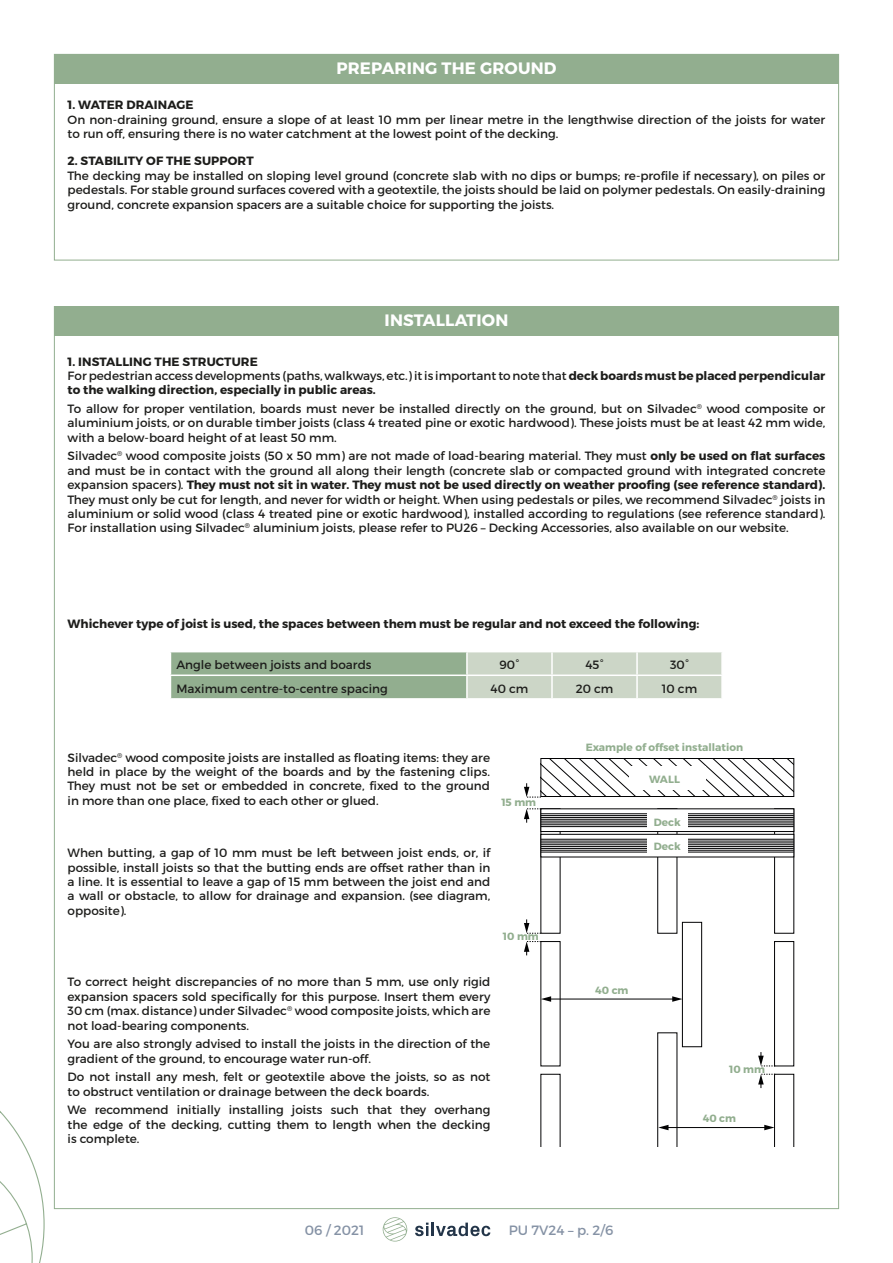
<style>
.page{position:relative;width:893px;height:1263px;background:#fff}
.page>*{position:absolute;margin:0;border:0;box-sizing:border-box;transform-origin:0 0}
.t1{font:700 16.5px "Montserrat";letter-spacing:.01em;color:#fff}
.t2{font:13.5px "Montserrat";color:#8592a5}
.t3{font:12px/14.4px "Montserrat";color:#1d1d1b;text-align:justify}
.t4{font:700 12px/14.4px "Montserrat";color:#1d1d1b}
.t5{font:700 10.5px "Montserrat";color:#92ae8f}
.s1{font-weight:400}
.s2{font-weight:700}
</style>
<div class="page">
<div style="left:54px;top:54px;width:785px;height:30px;background:#92ae8f"></div>
<div style="left:54px;top:306px;width:785px;height:30px;background:#92ae8f"></div>
<svg style="left:383px;top:1217px;width:24px;height:24px"></svg>
<svg style="left:415px;top:1222px;width:75px;height:14px"></svg>
<svg style="left:170px;top:652px;width:552px;height:46px;background:#afc2ab"></svg>
<hr style="left:467px;top:674px;width:85px;height:2px;background:#fff">
<hr style="left:466px;top:676px;width:2px;height:22px;background:#fff">
<hr style="left:552px;top:674px;width:85px;height:2px;background:#fff">
<hr style="left:551px;top:676px;width:2px;height:22px;background:#fff">
<hr style="left:637px;top:674px;width:86px;height:2px;background:#fff">
<hr style="left:636px;top:676px;width:2px;height:22px;background:#fff">
<hr style="left:721px;top:676px;width:2px;height:22px;background:#fff">
<div style="left:774px;top:941px;width:20px;height:125px;border:1px solid #020203"></div>
<svg style="left:541px;top:1074px;width:19px;height:72px"></svg>
<div style="left:682px;top:922px;width:20px;height:125px;border:1px solid #020203"></div>
<div style="left:774px;top:809px;width:20px;height:124px;border:1px solid #020203"></div>
<hr style="left:549px;top:998px;width:125px;height:1px;background:#020203">
<svg style="left:672px;top:996px;width:10px;height:6px"></svg>
<svg style="left:541px;top:996px;width:10px;height:6px"></svg>
<hr style="left:667px;top:1127px;width:99px;height:1px;background:#020203">
<svg style="left:658px;top:1033px;width:19px;height:113px"></svg>
<svg style="left:524px;top:919px;width:17px;height:15px"></svg>
<svg style="left:524px;top:941px;width:17px;height:14px"></svg>
<svg style="left:524px;top:758px;width:270px;height:40px"></svg>
<svg style="left:524px;top:808px;width:17px;height:15px"></svg>
<svg style="left:758px;top:1052px;width:17px;height:15px"></svg>
<svg style="left:758px;top:1074px;width:36px;height:72px"></svg>
<svg style="left:543px;top:810px;width:249px;height:20px"></svg>
<div style="left:541px;top:808px;width:253px;height:24px;border:1px solid #020203"></div>
<svg style="left:543px;top:836px;width:249px;height:19px"></svg>
<div style="left:541px;top:834px;width:253px;height:23px;border:1px solid #020203"></div>
<hr style="left:541px;top:813px;width:253px;height:1px;background:#020203">
<hr style="left:541px;top:815px;width:253px;height:1px;background:#020203">
<hr style="left:541px;top:817px;width:253px;height:1px;background:#020203">
<hr style="left:541px;top:819px;width:253px;height:1px;background:#020203">
<hr style="left:541px;top:821px;width:253px;height:1px;background:#020203">
<hr style="left:541px;top:823px;width:253px;height:1px;background:#020203">
<hr style="left:541px;top:824px;width:253px;height:1px;background:#020203">
<hr style="left:541px;top:826px;width:253px;height:1px;background:#020203">
<hr style="left:541px;top:839px;width:253px;height:1px;background:#020203">
<hr style="left:541px;top:841px;width:253px;height:1px;background:#020203">
<hr style="left:541px;top:843px;width:253px;height:1px;background:#020203">
<hr style="left:541px;top:844px;width:253px;height:1px;background:#020203">
<hr style="left:541px;top:846px;width:253px;height:1px;background:#020203">
<hr style="left:541px;top:848px;width:253px;height:1px;background:#020203">
<hr style="left:541px;top:850px;width:253px;height:1px;background:#020203">
<hr style="left:541px;top:852px;width:253px;height:1px;background:#020203">
<div style="left:647px;top:812px;width:40px;height:16px;background:#fff"></div>
<div style="left:647px;top:838px;width:40px;height:16px;background:#fff"></div>
<svg style="left:0;top:1111px;width:45px;height:152px"></svg>
<h1 class="t1" style="left:336px;top:58px;width:222px">PREPARING THE GROUND</h1>
<p class="t4" style="left:68px;top:98px;width:128px">1. WATER DRAINAGE</p>
<p class="t3" style="left:68px;top:112px;width:759px">On non-draining ground, ensure a slope of at least 10 mm per linear metre in the lengthwise direction of the joists for water to run off, ensuring there is no water catchment at the lowest point of the decking.</p>
<p class="t4" style="left:68px;top:154px;width:188px">2. STABILITY OF THE SUPPORT</p>
<p class="t3" style="left:68px;top:168px;width:759px">The decking may be installed on sloping level ground (concrete slab with no dips or bumps; re-profile if necessary), on piles or pedestals. For stable ground surfaces covered with a geotextile, the joists should be laid on polymer pedestals. On easily-draining ground, concrete expansion spacers are a suitable choice for supporting the joists.</p>
<h1 class="t1" style="left:385px;top:310px;width:125px">INSTALLATION</h1>
<p class="t4" style="left:68px;top:354px;width:759px">1. INSTALLING THE STRUCTURE<br><span class="s1">For pedestrian access developments (paths, walkways, etc.) it is important to note that</span> deck boards must be placed perpendicular to the walking direction, especially in public areas.</p>
<p class="t3" style="left:68px;top:401px;width:759px">To allow for proper ventilation, boards must never be installed directly on the ground, but on Silvadec<sup>®</sup> wood composite or aluminium joists, or on durable timber joists (class 4 treated pine or exotic hardwood). These joists must be at least 42 mm wide, with a below-board height of at least 50 mm.</p>
<p class="t3" style="left:68px;top:449px;width:759px">Silvadec<sup>®</sup> wood composite joists (50 x 50 mm) are not made of load-bearing material. They must <span class="s2">only be used on flat surfaces </span>and must be in contact with the ground all along their length (concrete slab or compacted ground with integrated concrete expansion spacers). <span class="s2">They must not sit in water. They must not be used directly on weather proofing (see reference standard).<br></span>They must only be cut for length, and never for width or height. When using pedestals or piles, we recommend Silvadec<sup>®</sup> joists in aluminium or solid wood (class 4 treated pine or exotic hardwood), installed according to regulations (see reference standard).<br>For installation using Silvadec<sup>®</sup> aluminium joists, please refer to PU26 – Decking Accessories, also available on our website.</p>
<p class="t4" style="left:68px;top:617px;width:633px">Whichever type of joist is used, the spaces between them must be regular and not exceed the following:</p>
<p class="t3" style="left:176px;top:658px;width:197px">Angle between joists and boards</p>
<p class="t3" style="left:500px;top:658px;width:21px">90°</p>
<p class="t3" style="left:585px;top:658px;width:20px">45°</p>
<p class="t3" style="left:670px;top:658px;width:20px">30°</p>
<p class="t3" style="left:176px;top:681px;width:213px">Maximum centre-to-centre spacing</p>
<p class="t3" style="left:491px;top:681px;width:39px">40 cm</p>
<p class="t3" style="left:576px;top:681px;width:39px">20 cm</p>
<p class="t3" style="left:662px;top:681px;width:37px">10 cm</p>
<p class="t3" style="left:68px;top:750px;width:424px">Silvadec<sup>®</sup> wood composite joists are installed as floating items: they are held in place by the weight of the boards and by the fastening clips.<br>They must not be set or embedded in concrete, fixed to the ground in more than one place, fixed to each other or glued.</p>
<p class="t5" style="left:501px;top:795px;width:36px">15 mm</p>
<p class="t3" style="left:68px;top:846px;width:424px">When butting, a gap of 10 mm must be left between joist ends, or, if possible, install joists so that the butting ends are offset rather than in a line. It is essential to leave a gap of 15 mm between the joist end and a wall or obstacle, to allow for drainage and expansion. (see diagram, opposite).</p>
<p class="t5" style="left:503px;top:930px;width:37px">10 mm</p>
<p class="t3" style="left:68px;top:975px;width:424px">To correct height discrepancies of no more than 5 mm, use only rigid expansion spacers sold specifically for this purpose. Insert them every 30 cm (max. distance) under Silvadec<sup>®</sup> wood composite joists, which are not load-bearing components.</p>
<p class="t3" style="left:68px;top:1037px;width:424px">You are also strongly advised to install the joists in the direction of the gradient of the ground, to encourage water run-off.</p>
<p class="t3" style="left:68px;top:1070px;width:424px">Do not install any mesh, felt or geotextile above the joists, so as not to obstruct ventilation or drainage between the deck boards.</p>
<p class="t3" style="left:68px;top:1103px;width:424px">We recommend initially installing joists such that they overhang the edge of the decking, cutting them to length when the decking is complete.</p>
<p class="t5" style="left:586px;top:741px;width:159px">Example of offset installation</p>
<p class="t5" style="left:649px;top:772px;width:32px">WALL</p>
<p class="t5" style="left:654px;top:815px;width:28px">Deck</p>
<p class="t5" style="left:654px;top:840px;width:28px">Deck</p>
<p class="t5" style="left:595px;top:983px;width:35px">40 cm</p>
<p class="t5" style="left:729px;top:1063px;width:37px">10 mm</p>
<p class="t5" style="left:703px;top:1112px;width:35px">40 cm</p>
<p class="t2" style="left:305px;top:1221px;width:61px">06 / 2021</p>
<p class="t2" style="left:509px;top:1221px;width:106px">PU 7V24 – p. 2/6</p>
</div>
